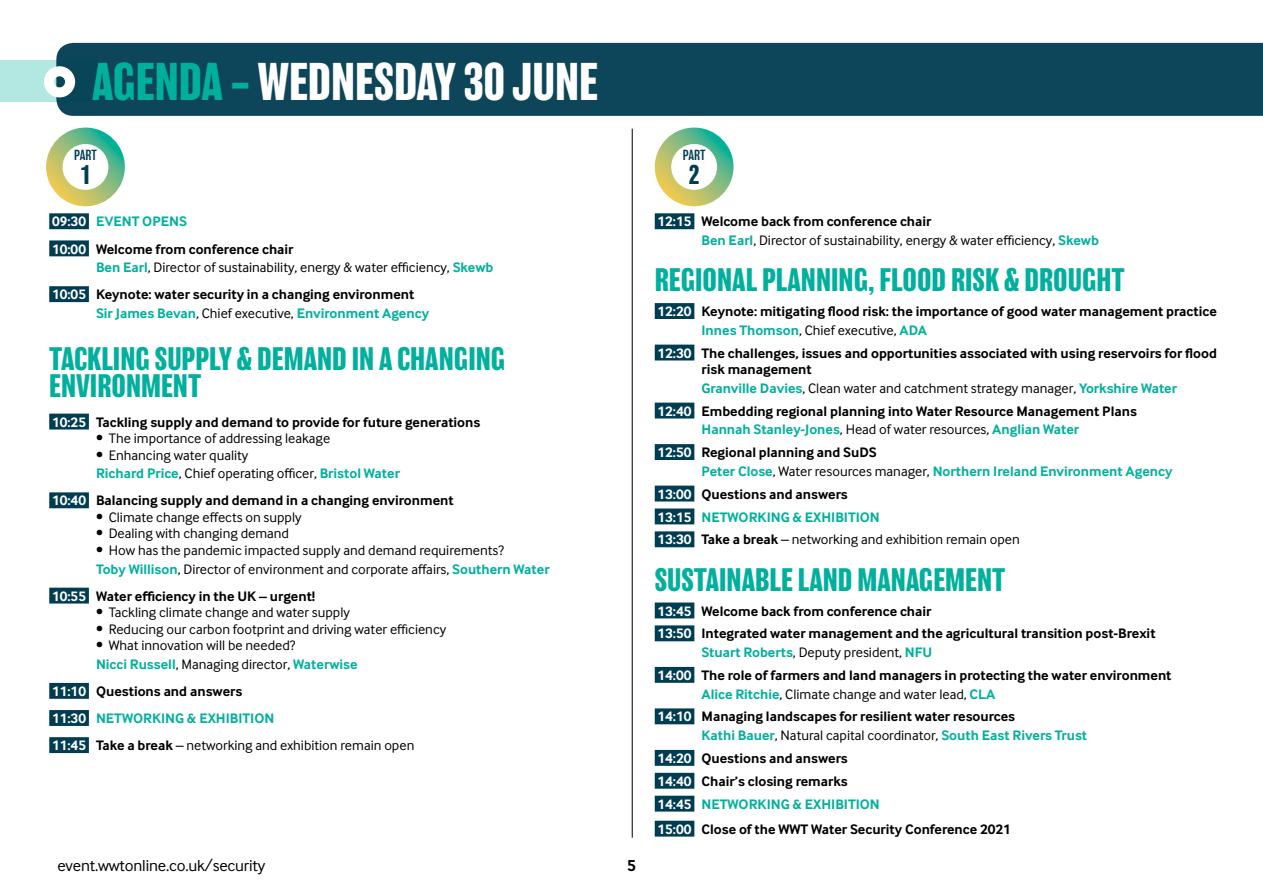
<style>
.page{position:relative;width:1263px;height:893px;background:#fff}
.page>*{position:absolute;margin:0;border:0;box-sizing:border-box;transform-origin:0 0}
.t1{font:700 48.9px "Balboa";color:#fff}
.t2{font:700 30px "Balboa";color:#00b09d}
.t3{font:700 24.9px "Balboa";color:#003d52}
.t4{font:16.5px "Inter Face Corp";letter-spacing:-.01em;color:#000}
.t5{font:700 16.5px "Inter Face Corp";color:#000}
.t6{font:700 14.25px/22.8px "Inter Face Corp";color:#000}
.t7{font:14.25px/18.6px "Inter Face Corp";color:#000}
.t8{font:700 14.25px/22.8px "Inter Face Corp";color:#00b09d}
.t9{font:700 14.25px "Inter Face Corp";color:#fff}
.t10{font:300 13.5px "Balboa";color:#003d52}
.s1{color:#00b09d}
.s2{color:#fff}
.s3{font-weight:700;color:#00b09d}
.s4{font-weight:700;color:#fff}
.s5{font-weight:700}
.s6{font-weight:400;color:#000}
.s7{font-weight:400}
.s8{color:#000}
</style>
<div class="page">
<div style="left:49px;top:213px;width:40px;height:16px;background:#003d52"></div>
<div style="left:49px;top:240px;width:40px;height:16px;background:#003d52"></div>
<div style="left:49px;top:286px;width:40px;height:16px;background:#003d52"></div>
<div style="left:49px;top:414px;width:40px;height:15px;background:#003d52"></div>
<div style="left:49px;top:492px;width:40px;height:16px;background:#003d52"></div>
<div style="left:49px;top:588px;width:40px;height:15px;background:#003d52"></div>
<div style="left:49px;top:683px;width:40px;height:16px;background:#003d52"></div>
<div style="left:49px;top:710px;width:40px;height:16px;background:#003d52"></div>
<div style="left:49px;top:737px;width:40px;height:16px;background:#003d52"></div>
<hr style="left:632px;top:129px;width:1px;height:709px;background:#000">
<div style="left:655px;top:213px;width:39px;height:16px;background:#003d52"></div>
<div style="left:655px;top:303px;width:39px;height:16px;background:#003d52"></div>
<div style="left:655px;top:345px;width:39px;height:15px;background:#003d52"></div>
<div style="left:655px;top:403px;width:39px;height:15px;background:#003d52"></div>
<div style="left:655px;top:444px;width:39px;height:16px;background:#003d52"></div>
<div style="left:655px;top:486px;width:39px;height:15px;background:#003d52"></div>
<div style="left:655px;top:508px;width:39px;height:16px;background:#003d52"></div>
<div style="left:655px;top:531px;width:39px;height:16px;background:#003d52"></div>
<div style="left:655px;top:602px;width:39px;height:16px;background:#003d52"></div>
<div style="left:655px;top:625px;width:39px;height:16px;background:#003d52"></div>
<div style="left:655px;top:667px;width:39px;height:16px;background:#003d52"></div>
<div style="left:655px;top:708px;width:39px;height:16px;background:#003d52"></div>
<div style="left:655px;top:750px;width:39px;height:16px;background:#003d52"></div>
<div style="left:655px;top:773px;width:39px;height:16px;background:#003d52"></div>
<div style="left:655px;top:796px;width:39px;height:16px;background:#003d52"></div>
<div style="left:655px;top:821px;width:39px;height:16px;background:#003d52"></div>
<div style="left:0;top:60px;width:98px;height:42px;background:#b3e7e1"></div>
<div style="left:56px;top:43px;width:1207px;height:73px;background:#0d465a"></div>
<div style="left:44px;top:66px;width:31px;height:31px;border:10px solid #fff;border-radius:50%"></div>
<svg style="left:46px;top:128px;width:79px;height:78px"></svg>
<div style="left:63px;top:144px;width:45px;height:46px;background:#fff;border-radius:50%"></div>
<svg style="left:655px;top:128px;width:78px;height:78px"></svg>
<div style="left:671px;top:144px;width:46px;height:46px;background:#fff;border-radius:50%"></div>
<h1 class="t1" style="left:92px;top:54px;width:507px"><span class="s1">AGENDA –</span> WEDNESDAY 30 JUNE</h1>
<p class="t10" style="left:74px;top:148px;width:24px">PART</p>
<h3 class="t3" style="left:80px;top:161px;width:12px">1</h3>
<p class="t6" style="left:52px;top:208px;width:243px;line-height:27.2px;text-indent:90px"><span class="s1">opens<br></span><span class="s2">10:00</span> Welcome from conference chair</p>
<p class="t7" style="left:52px;top:254px;width:443px;line-height:27.2px;text-indent:44px"><span class="s3">Ben Earl</span>, Director of sustainability, energy &amp; water efficiency, <span class="s3">Skewb<br></span><span class="s4">10:05</span> <span class="s5">Keynote: water security in a changing environment</span></p>
<p class="t8" style="left:96px;top:302px;width:334px">Sir James Bevan<span class="s6">, Chief executive,</span> Environment Agency</p>
<h2 class="t2" style="left:49px;top:342px;width:39px">TACKLING</h2>
<h2 class="t2" style="left:155px;top:342px;width:14px">SUPPLY</h2>
<h2 class="t2" style="left:237px;top:342px;width:216px">&amp; DEMAND IN A CHANGING</h2>
<h2 class="t2" style="left:49px;top:369px;width:154px">ENVIRONMENT</h2>
<p class="t6" style="left:52px;top:410px;width:430px"><span class="s2">10:25</span> Tackling supply and demand to provide for future generations</p>
<p class="t7" style="left:96px;top:429px;width:236px">• The importance of addressing leakage</p>
<p class="t7" style="left:96px;top:446px;width:305px">• Enhancing water quality<br><span class="s3">Richard Price</span>, Chief operating officer, <span class="s3">Bristol Water</span></p>
<p class="t6" style="left:52px;top:489px;width:403px"><span class="s2">10:40</span> Balancing supply and demand in a changing environment</p>
<p class="t7" style="left:96px;top:508px;width:207px">• Climate change effects on supply</p>
<p class="t7" style="left:96px;top:524px;width:195px">• Dealing with changing demand</p>
<p class="t7" style="left:96px;top:541px;width:455px">• How has the pandemic impacted supply and demand requirements?<br><span class="s3">Toby Willison</span>, Director of environment and corporate affairs, <span class="s3">Southern Water</span></p>
<p class="t6" style="left:52px;top:584px;width:265px"><span class="s2">10:55</span> Water efficiency in the UK – urgent!</p>
<p class="t7" style="left:96px;top:603px;width:255px">• Tackling climate change and water supply</p>
<p class="t7" style="left:96px;top:620px;width:352px">• Reducing our carbon footprint and driving water efficiency</p>
<p class="t7" style="left:96px;top:636px;width:263px">• What innovation will be needed?<br><span class="s3">Nicci Russell</span>, Managing director, <span class="s3">Waterwise</span></p>
<p class="t7" style="left:52px;top:678px;width:364px;line-height:27.2px"><span class="s4">11:10</span> <span class="s5">Questions and answers<br></span><span class="s4">11:30</span> <span class="s3">NETWORKING &amp; EXHIBITION<br></span><span class="s4">11:45</span> <span class="s5">Take a break</span> – networking and exhibition remain open</p>
<p class="t9" style="left:52px;top:213px;width:71px">09:30 <span class="s1">Event</span></p>
<p class="t4" style="left:57px;top:856px;width:209px">event.wwtonline.co.uk/security</p>
<p class="t5" style="left:627px;top:856px;width:10px">5</p>
<p class="t10" style="left:683px;top:148px;width:24px">PART</p>
<h3 class="t3" style="left:689px;top:161px;width:12px">2</h3>
<p class="t7" style="left:701px;top:212px;width:399px;text-indent:-44px"><span class="s4">12:15</span> <span class="s5">Welcome back from conference chair<br></span><span class="s3">Ben Earl</span>, Director of sustainability, energy &amp; water efficiency, <span class="s3">Skewb</span></p>
<h2 class="t2" style="left:655px;top:263px;width:40px">REGION</h2>
<h2 class="t2" style="left:732px;top:263px;width:83px">ALPLANNING</h2>
<h2 class="t2" style="left:868px;top:263px;width:38px">, FLOOD</h2>
<h2 class="t2" style="left:951px;top:263px;width:118px">RISK &amp; DROUGH</h2>
<h2 class="t2" style="left:1111px;top:263px;width:15px">T</h2>
<p class="t6" style="left:701px;top:302px;width:517px;line-height:18.6px;text-indent:-44px"><span class="s2">12:20</span> Keynote: mitigating flood risk: the importance of good water management practice<br><span class="s1">Innes Thomson</span><span class="s7">, Chief executive,</span> <span class="s1">ADA</span></p>
<p class="t6" style="left:701px;top:345px;width:517px;line-height:16.5px;text-indent:-44px"><span class="s2">12:30</span> The challenges, issues and opportunities associated with using reservoirs for flood risk management</p>
<p class="t6" style="left:658px;top:377px;width:521px;text-indent:44px"><span class="s1">Granville Davies</span><span class="s7">, Clean water and catchment strategy manager,</span> <span class="s1">Yorkshire Water<br></span><span class="s2">12:40</span> Embedding regional planning into Water Resource Management Plans</p>
<p class="t8" style="left:658px;top:418px;width:423px;text-indent:44px">Hannah Stanley-Jones<span class="s6">, Head of water resources,</span> Anglian Water<br><span class="s2">12:50</span> <span class="s8">Regional planning and SuDS</span></p>
<p class="t8" style="left:658px;top:460px;width:516px;text-indent:44px">Peter Close<span class="s6">, Water resources manager,</span> Northern Ireland Environment Agency <span class="s2">13:00</span> <span class="s8">Questions and answers<br></span><span class="s2">13:15</span> NETWORKING &amp; EXHIBITION<br><span class="s2">13:30</span> <span class="s8">Take a break</span> <span class="s6">– networking and exhibition remain open</span></p>
<h2 class="t2" style="left:655px;top:562px;width:352px">SUSTAINABLE LAND MANAGEMENT</h2>
<p class="t6" style="left:658px;top:599px;width:499px"><span class="s2">13:45</span> Welcome back from conference chair<br><span class="s2">13:50</span> Integrated water management and the agricultural transition post-Brexit</p>
<p class="t6" style="left:658px;top:641px;width:515px;text-indent:44px"><span class="s1">Stuart Roberts</span><span class="s7">, Deputy president,</span> <span class="s1">NFU<br></span><span class="s2">14:00</span> The role of farmers and land managers in protecting the water environment</p>
<p class="t6" style="left:658px;top:682px;width:359px;text-indent:44px"><span class="s1">Alice Ritchie</span><span class="s7">, Climate change and water lead,</span> <span class="s1">CLA<br></span><span class="s2">14:10</span> Managing landscapes for resilient water resources</p>
<p class="t8" style="left:658px;top:724px;width:431px;text-indent:44px">Kathi Bauer<span class="s6">, Natural capital coordinator,</span> South East Rivers Trust <span class="s2">14:20</span> <span class="s8">Questions and answers<br></span><span class="s2">14:40</span> <span class="s8">Chair’s closing remarks<br></span><span class="s2">14:45</span> NETWORKING &amp; EXHIBITION</p>
<p class="t6" style="left:658px;top:817px;width:355px"><span class="s2">15:00</span> Close of the WWT Water Security Conference 2021</p>
</div>
